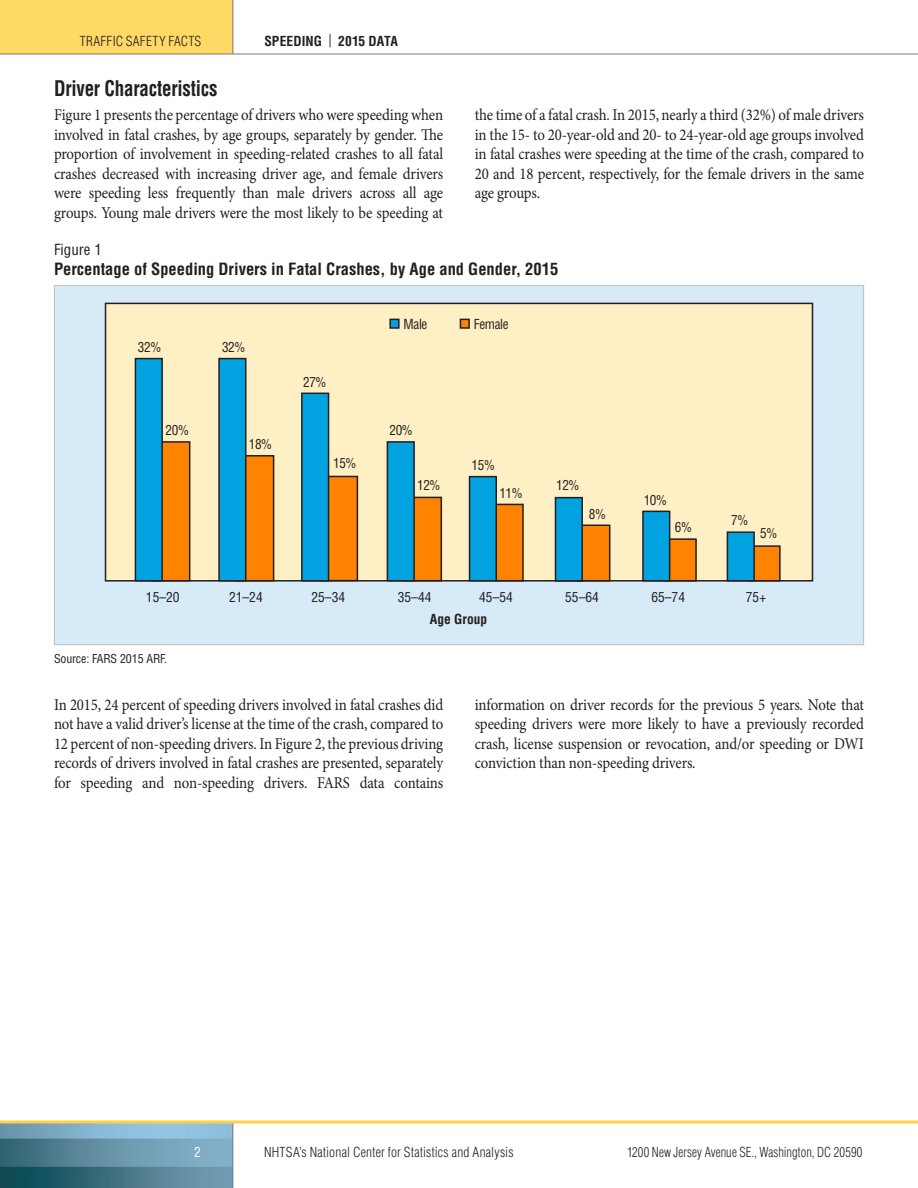
<style>
.page{position:relative;width:918px;height:1188px;background:#fff}
.page>*{position:absolute;margin:0;border:0;box-sizing:border-box;transform-origin:0 0}
.HeadA{font:700 condensed 21px "Helvetica LT Std";letter-spacing:-.01em;color:#231f20;scale:.9 1}
.Body{font:16.5px/19.5px "Minion Pro";letter-spacing:-.015em;color:#231f20;text-align:justify;scale:.9 1}
.Table_Title{font:700 condensed 16.5px "Helvetica LT Std";color:#231f20}
.Table_Number{font:condensed 15px "Helvetica LT Std";color:#231f20}
.t1{font:condensed 13.5px "Helvetica LT Std";letter-spacing:-.03em;color:#231f20}
.t2{font:300 condensed 13.5px "Helvetica LT Std";letter-spacing:.01em;color:#231f20}
.t3{font:300 condensed 13.5px "Helvetica LT Std";letter-spacing:.01em;color:#231f20;scale:.93 1}
.Folio_LEFT{font:700 condensed 13.5px/22.5px "Helvetica LT Std";letter-spacing:.005em;color:#231f20}
.t4{font:condensed 13.5px "Helvetica LT Std";color:#fff}
.Table_Footer{font:condensed 12px "Helvetica LT Std";letter-spacing:-.01em;color:#231f20}
.s1{font-weight:400}
</style>
<div class="page">
<div style="left:0;top:0;width:233px;height:54px;background:#ffd965"></div>
<img style="left:0;top:1124px;width:232px;height:64px">
<hr style="left:232px;top:1122px;width:1px;height:66px;background:#76787b">
<hr style="left:232px;top:0;width:1px;height:54px;background:#76787b">
<svg style="left:0;top:1120px;width:918px;height:4px;background:#fbd96d"></svg>
<hr style="left:0;top:54px;width:918px;height:1px;background:#76787b">
<div style="left:54px;top:285px;width:810px;height:360px;background:#d7eaf7"></div>
<div style="left:106px;top:303px;width:706px;height:278px;background:#feefc5"></div>
<div style="left:151px;top:441px;width:39px;height:141px;background:#ff8200;border:2px solid #231f20"></div>
<div style="left:235px;top:455px;width:39px;height:127px;background:#ff8200;border:2px solid #231f20"></div>
<div style="left:318px;top:476px;width:40px;height:105px;background:#ff8200;border:2px solid #231f20"></div>
<div style="left:402px;top:497px;width:40px;height:84px;background:#ff8200;border:2px solid #231f20"></div>
<div style="left:495px;top:504px;width:29px;height:78px;background:#ff8200;border:2px solid #231f20"></div>
<div style="left:577px;top:525px;width:33px;height:57px;background:#ff8200;border:2px solid #231f20"></div>
<div style="left:663px;top:538px;width:34px;height:44px;background:#ff8200;border:2px solid #231f20"></div>
<div style="left:747px;top:545px;width:34px;height:37px;background:#ff8200;border:2px solid #231f20"></div>
<div style="left:135px;top:358px;width:28px;height:224px;background:#00a2df;border:2px solid #231f20"></div>
<div style="left:218px;top:358px;width:29px;height:224px;background:#00a2df;border:2px solid #231f20"></div>
<div style="left:301px;top:393px;width:28px;height:189px;background:#00a2df;border:2px solid #231f20"></div>
<div style="left:469px;top:476px;width:28px;height:106px;background:#00a2df;border:2px solid #231f20"></div>
<div style="left:555px;top:497px;width:28px;height:85px;background:#00a2df;border:2px solid #231f20"></div>
<div style="left:642px;top:511px;width:28px;height:71px;background:#00a2df;border:2px solid #231f20"></div>
<div style="left:727px;top:531px;width:28px;height:51px;background:#00a2df;border:2px solid #231f20"></div>
<div style="left:387px;top:441px;width:28px;height:141px;background:#00a2df;border:2px solid #231f20"></div>
<div style="left:105px;top:303px;width:708px;height:279px;border:2px solid #231f20"></div>
<div style="left:389px;top:319px;width:11px;height:10px;background:#00a2df;border:2px solid #231f20"></div>
<div style="left:460px;top:319px;width:10px;height:10px;background:#ff8200;border:2px solid #231f20"></div>
<p class="t2" style="left:80px;top:32px;width:123px">TRAFFIC SAFETY FACTS</p>
<p class="Folio_LEFT" style="left:264px;top:29px;width:135px">SPEEDING <span class="s1">|</span> 2015 DATA</p>
<p class="HeadA" style="left:54px;top:75px;width:183px">Driver Characteristics</p>
<p class="Body" style="left:54px;top:105px;width:434px">Figure 1 presents the percentage of drivers who were speeding when involved in fatal crashes, by age groups, separately by gender. The proportion of involvement in speeding-related crashes to all fatal crashes decreased with increasing driver age, and female drivers were speeding less frequently than male drivers across all age groups. Young male drivers were the most likely to be speeding at</p>
<p class="Body" style="left:475px;top:105px;width:434px">the time of a fatal crash. In 2015, nearly a third (32%) of male drivers in the 15- to 20-year-old and 20- to 24-year-old age groups involved in fatal crashes were speeding at the time of the crash, compared to 20 and 18 percent, respectively, for the female drivers in the same age groups.</p>
<p class="Table_Number" style="left:54px;top:240px;width:49px">Figure 1</p>
<p class="Table_Title" style="left:54px;top:258px;width:506px">Percentage of Speeding Drivers in Fatal Crashes, by Age and Gender, 2015</p>
<p class="t1" style="left:138px;top:339px;width:25px">32%</p>
<p class="t1" style="left:222px;top:339px;width:25px">32%</p>
<p class="t1" style="left:166px;top:422px;width:25px">20%</p>
<p class="t1" style="left:249px;top:435px;width:25px">18%</p>
<p class="t1" style="left:303px;top:373px;width:25px">27%</p>
<p class="t1" style="left:333px;top:455px;width:25px">15%</p>
<p class="t1" style="left:146px;top:588px;width:35px">15–20</p>
<p class="t1" style="left:229px;top:588px;width:35px">21–24</p>
<p class="t1" style="left:311px;top:588px;width:35px">25–34</p>
<p class="t1" style="left:404px;top:315px;width:25px">Male</p>
<p class="t1" style="left:474px;top:315px;width:36px">Female</p>
<p class="t1" style="left:389px;top:422px;width:25px">20%</p>
<p class="t1" style="left:417px;top:476px;width:25px">12%</p>
<p class="t1" style="left:472px;top:457px;width:25px">15%</p>
<p class="t1" style="left:499px;top:485px;width:25px">11%</p>
<p class="t1" style="left:556px;top:476px;width:25px">12%</p>
<p class="t1" style="left:589px;top:505px;width:19px">8%</p>
<p class="t1" style="left:644px;top:492px;width:25px">10%</p>
<p class="t1" style="left:675px;top:519px;width:19px">6%</p>
<p class="t1" style="left:731px;top:511px;width:19px">7%</p>
<p class="t1" style="left:760px;top:525px;width:19px">5%</p>
<p class="Folio_LEFT" style="left:430px;top:585px;width:59px;text-indent:-32px"><span class="s1">35–44<br></span>Age Group</p>
<p class="t1" style="left:479px;top:588px;width:35px">45–54</p>
<p class="t1" style="left:565px;top:588px;width:35px">55–64</p>
<p class="t1" style="left:651px;top:588px;width:35px">65–74</p>
<p class="t1" style="left:746px;top:588px;width:22px">75+</p>
<p class="Table_Footer" style="left:54px;top:651px;width:115px">Source: FARS 2015 ARF.</p>
<p class="Body" style="left:54px;top:695px;width:434px">In 2015, 24 percent of speeding drivers involved in fatal crashes did not have a valid driver’s license at the time of the crash, compared to 12 percent of non-speeding drivers. In Figure 2, the previous driving records of drivers involved in fatal crashes are presented, separately for speeding and non-speeding drivers. FARS data contains</p>
<p class="Body" style="left:475px;top:695px;width:434px">information on driver records for the previous 5 years. Note that speeding drivers were more likely to have a previously recorded crash, license suspension or revocation, and/or speeding or DWI conviction than non-speeding drivers.</p>
<p class="t4" style="left:194px;top:1144px;width:8px">2</p>
<p class="t2" style="left:264px;top:1144px;width:251px">NHTSA’s National Center for Statistics and Analysis</p>
<p class="t3" style="left:627px;top:1144px;width:255px">1200 New Jersey Avenue SE., Washington, DC 20590</p>
</div>
